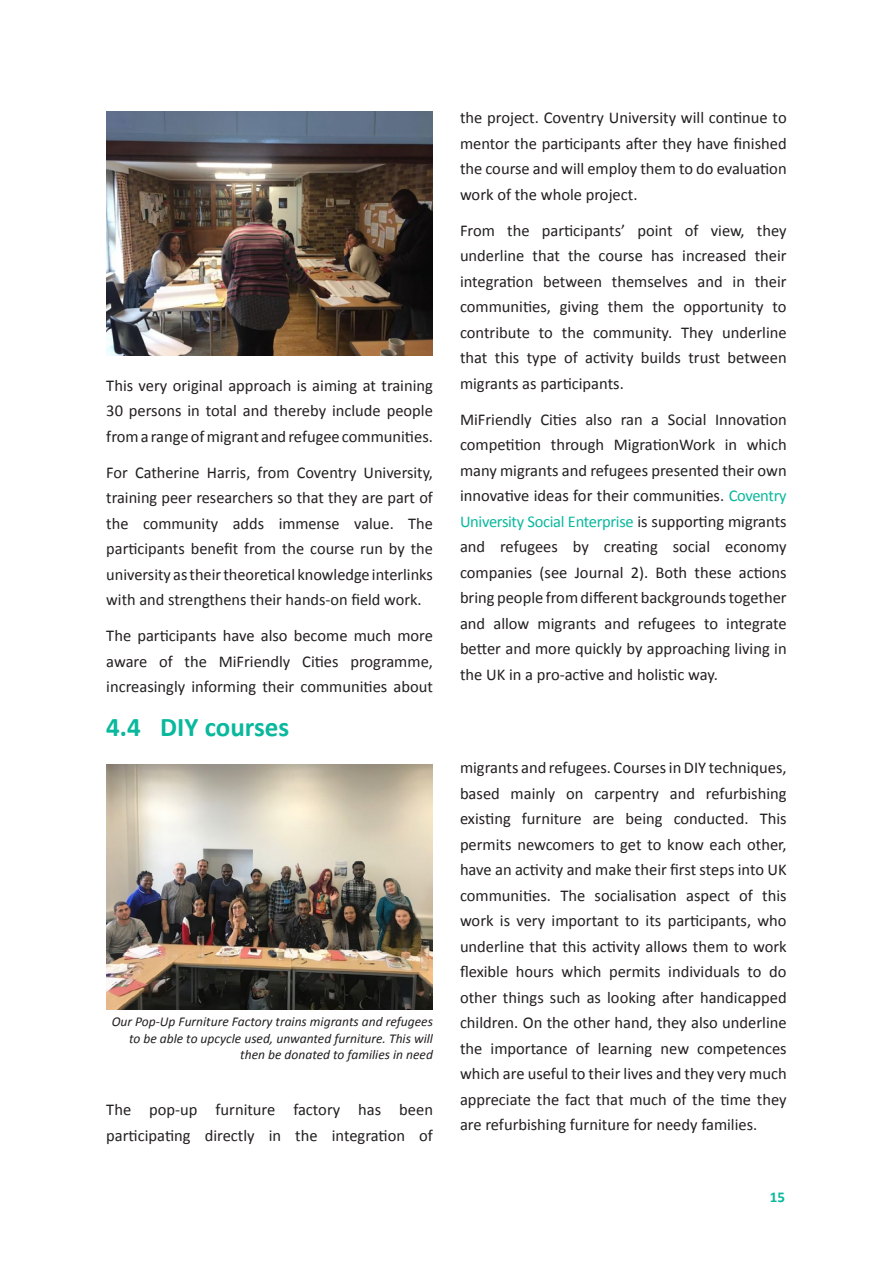
<style>
.page{position:relative;width:893px;height:1263px;background:#fff}
.page>*{position:absolute;margin:0;border:0;box-sizing:border-box;transform-origin:0 0}
.t1{font:700 27px "Calibri";color:#09b89d}
.Para{font:16.5px/25.5px "Calibri";color:#231f20;text-align:justify}
.t2{font:700 15px "Calibri";color:#09b89d}
.FigureCaption{font:italic 13.5px/16.2px "Calibri";color:#231f20;text-align:right}
.s1{color:#09b89d}
</style>
<div class="page">
<img style="left:106px;top:111px;width:327px;height:244px">
<img style="left:106px;top:764px;width:327px;height:245px">
<p class="Para" style="left:106px;top:373px;width:328px">This very original approach is aiming at training 30 persons in total and thereby include people froma rangeofmigrant andrefugee communities.</p>
<p class="Para" style="left:106px;top:460px;width:328px">For Catherine Harris, from Coventry University, training peer researchers so that they are part of the community adds immense value. The participants benefit from the course run by the university astheirtheoretical knowledge interlinks with and strengthens their hands-on field work.</p>
<p class="Para" style="left:106px;top:623px;width:328px">The participants have also become much more aware of the MiFriendly Cities programme, increasingly informing their communities about</p>
<h2 class="t1" style="left:106px;top:708px;width:184px">4.4 DIY courses</h2>
<p class="FigureCaption" style="left:112px;top:1013px;width:323px">Our Pop-Up Furniture Factory trains migrants and refugees to be able to upcycle used, unwanted furniture. This will then be donated to families in need</p>
<p class="Para" style="left:106px;top:1097px;width:328px">The pop-up furniture factory has been participating directly in the integration of</p>
<p class="Para" style="left:460px;top:105px;width:328px">the project. Coventry University will continue to mentor the participants after they have finished the course and will employ them to do evaluation work of the whole project.</p>
<p class="Para" style="left:460px;top:218px;width:328px">From the participants’ point of view, they underline that the course has increased their integration between themselves and in their communities, giving them the opportunity to contribute to the community. They underline that this type of activity builds trust between migrants as participants.</p>
<p class="Para" style="left:460px;top:407px;width:328px">MiFriendly Cities also ran a Social Innovation competition through MigrationWork in which many migrants and refugees presented their own innovative ideas for their communities. <span class="s1">Coventry University Social Enterprise</span> is supporting migrants and refugees by creating social economy companies (see Journal 2). Both these actions bring people fromdifferent backgroundstogether and allow migrants and refugees to integrate better and more quickly by approaching living in the UK in a pro-active and holistic way.</p>
<p class="Para" style="left:460px;top:755px;width:328px">migrants and refugees. Courses in DIY techniques, based mainly on carpentry and refurbishing existing furniture are being conducted. This permits newcomers to get to know each other, have an activity and make their first steps into UK communities. The socialisation aspect of this work is very important to its participants, who underline that this activity allows them to work flexible hours which permits individuals to do other things such as looking after handicapped children. On the other hand, they also underline the importance of learning new competences which are useful to their lives and they very much appreciate the fact that much of the time they are refurbishing furniture for needy families.</p>
<p class="t2" style="left:770px;top:1186px;width:17px">15</p>
</div>
